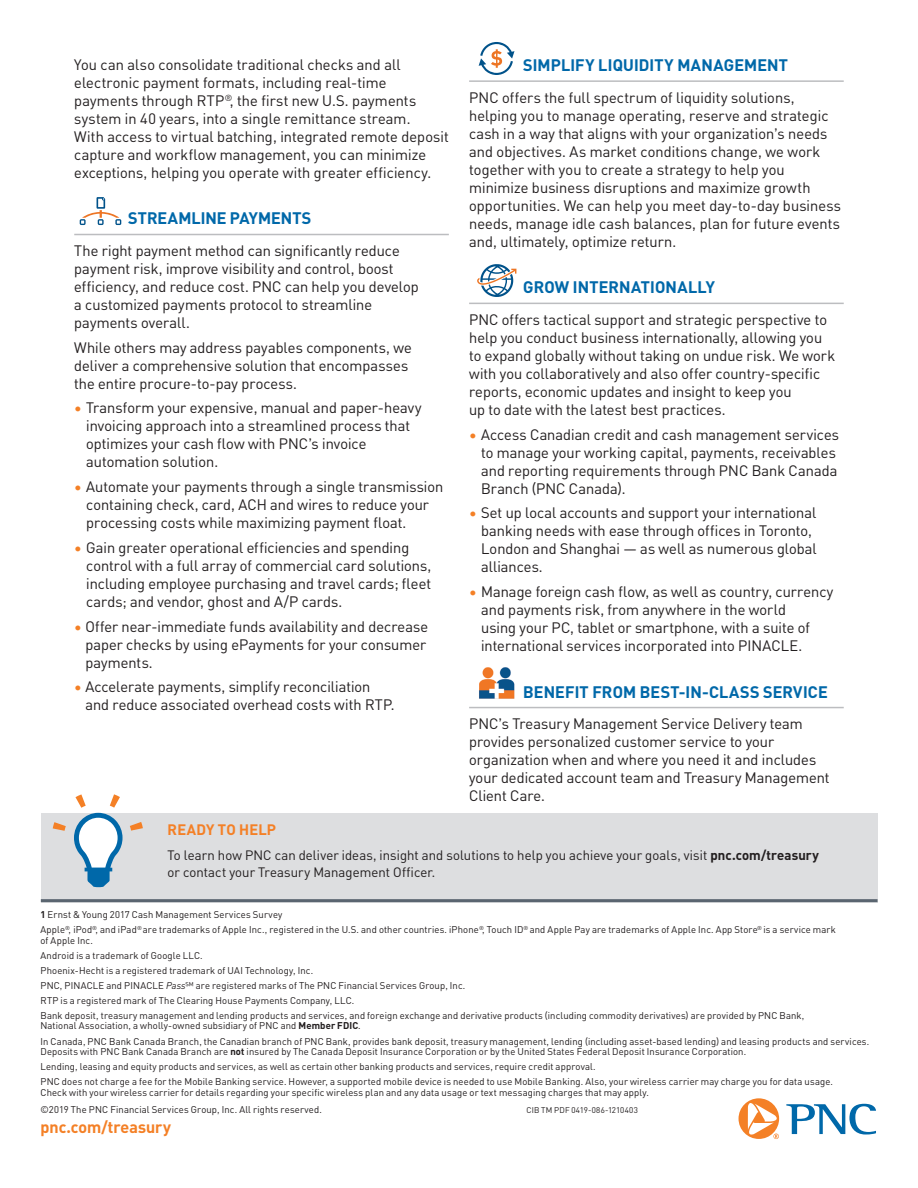
<style>
.page{position:relative;width:918px;height:1188px;background:#fff}
.page>*{position:absolute;margin:0;border:0;box-sizing:border-box;transform-origin:0 0}
.t1{font:700 16.5px "PNC Brand";letter-spacing:.01em;color:#0068a9}
.Paragraph_Style_1{font:700 16.5px "PNC Brand";letter-spacing:.005em;color:#f48026}
.Paragraph_Style_1-2{font:15px/18px "PNC Brand";letter-spacing:.005em;color:#231f20}
.t2{font:700 15px "PNC Brand";letter-spacing:.02em;color:#f48026}
.t3{font:13.5px/16.2px "PNC Brand";letter-spacing:.01em;color:#231f20}
.DARKBLUE_BULLET{font:9.75px/10.5px "PNC Brand";letter-spacing:.02em;color:#231f20}
.DARKBLUE_BULLET-2{font:8.25px "PNC Brand";letter-spacing:.025em;color:#231f20}
.s1{color:#f48026}
.s2{font-weight:700}
.s3{font-style:italic}
</style>
<div class="page">
<svg style="left:786px;top:1104px;width:90px;height:31px"></svg>
<svg style="left:739px;top:1098px;width:40px;height:41px"></svg>
<div style="left:41px;top:813px;width:837px;height:89px;background:#dddee0"></div>
<svg style="left:53px;top:794px;width:90px;height:94px"></svg>
<hr style="left:41px;top:899px;width:837px;height:3px;background:#5a6570">
<hr style="left:74px;top:234px;width:375px;height:1px;background:#bcbdc0">
<hr style="left:469px;top:80px;width:375px;height:2px;background:#bcbdc0">
<hr style="left:469px;top:303px;width:375px;height:1px;background:#bcbdc0">
<hr style="left:469px;top:707px;width:375px;height:1px;background:#bcbdc0">
<svg style="left:80px;top:197px;width:41px;height:28px"></svg>
<svg style="left:477px;top:264px;width:39px;height:33px"></svg>
<img style="left:479px;top:667px;width:36px;height:32px">
<svg style="left:479px;top:42px;width:35px;height:33px"></svg>
<p class="Paragraph_Style_1-2" style="left:74px;top:55px;width:376px">You can also consolidate traditional checks and all electronic payment formats, including real-time payments through RTP<sup>®</sup>, the first new U.S. payments system in 40 years, into a single remittance stream.<br>With access to virtual batching, integrated remote deposit capture and workflow management, you can minimize exceptions, helping you operate with greater efficiency.</p>
<p class="t1" style="left:128px;top:208px;width:184px">STREAMLINE PAYMENTS</p>
<p class="Paragraph_Style_1-2" style="left:74px;top:241px;width:346px">The right payment method can significantly reduce payment risk, improve visibility and control, boost efficiency, and reduce cost. PNC can help you develop a customized payments protocol to streamline payments overall.</p>
<p class="Paragraph_Style_1-2" style="left:74px;top:338px;width:339px">While others may address payables components, we deliver a comprehensive solution that encompasses the entire procure-to-pay process.</p>
<p class="Paragraph_Style_1-2" style="left:86px;top:399px;width:337px;text-indent:-12px"><span class="s1">•</span> Transform your expensive, manual and paper-heavy invoicing approach into a streamlined process that optimizes your cash flow with PNC’s invoice automation solution.</p>
<p class="Paragraph_Style_1-2" style="left:86px;top:478px;width:359px;text-indent:-12px"><span class="s1">•</span> Automate your payments through a single transmission containing check, card, ACH and wires to reduce your processing costs while maximizing payment float.</p>
<p class="Paragraph_Style_1-2" style="left:86px;top:538px;width:347px;text-indent:-12px"><span class="s1">•</span> Gain greater operational efficiencies and spending control with a full array of commercial card solutions, including employee purchasing and travel cards; fleet cards; and vendor, ghost and A/P cards.</p>
<p class="Paragraph_Style_1-2" style="left:85px;top:617px;width:344px;text-indent:-11px"><span class="s1">•</span> Offer near-immediate funds availability and decrease paper checks by using ePayments for your consumer payments.</p>
<p class="Paragraph_Style_1-2" style="left:85px;top:678px;width:311px;text-indent:-11px"><span class="s1">•</span> Accelerate payments, simplify reconciliation and reduce associated overhead costs with RTP.</p>
<p class="t1" style="left:523px;top:54px;width:266px">SIMPLIFY LIQUIDITY MANAGEMENT</p>
<p class="Paragraph_Style_1-2" style="left:469px;top:88px;width:373px">PNC offers the full spectrum of liquidity solutions, helping you to manage operating, reserve and strategic cash in a way that aligns with your organization’s needs and objectives. As market conditions change, we work together with you to create a strategy to help you minimize business disruptions and maximize growth opportunities. We can help you meet day-to-day business needs, manage idle cash balances, plan for future events and, ultimately, optimize return.</p>
<p class="t1" style="left:523px;top:276px;width:193px">GROW INTERNATIONALLY</p>
<p class="Paragraph_Style_1-2" style="left:469px;top:310px;width:368px">PNC offers tactical support and strategic perspective to help you conduct business internationally, allowing you to expand globally without taking on undue risk. We work with you collaboratively and also offer country-specific reports, economic updates and insight to keep you<br>up to date with the latest best practices.</p>
<p class="Paragraph_Style_1-2" style="left:481px;top:425px;width:359px;text-indent:-12px"><span class="s1">•</span> Access Canadian credit and cash management services to manage your working capital, payments, receivables and reporting requirements through PNC Bank Canada Branch (PNC Canada).</p>
<p class="Paragraph_Style_1-2" style="left:481px;top:504px;width:337px;text-indent:-12px"><span class="s1">•</span> Set up local accounts and support your international banking needs with ease through offices in Toronto, London and Shanghai — as well as numerous global alliances.</p>
<p class="Paragraph_Style_1-2" style="left:481px;top:582px;width:354px;text-indent:-12px"><span class="s1">•</span> Manage foreign cash flow, as well as country, currency and payments risk, from anywhere in the world<br>using your PC, tablet or smartphone, with a suite of international services incorporated into PINACLE.</p>
<p class="t1" style="left:523px;top:681px;width:306px">BENEFIT FROM BEST-IN-CLASS SERVICE</p>
<p class="Paragraph_Style_1-2" style="left:469px;top:714px;width:362px">PNC’s Treasury Management Service Delivery team provides personalized customer service to your organization when and where you need it and includes your dedicated account team and Treasury Management Client Care.</p>
<p class="t2" style="left:168px;top:820px;width:110px">READY TO HELP</p>
<p class="t3" style="left:167px;top:847px;width:653px">To learn how PNC can deliver ideas, insight and solutions to help you achieve your goals, visit <span class="s2">pnc.com/treasury </span>or contact your Treasury Management Officer.</p>
<p class="DARKBLUE_BULLET" style="left:40px;top:909px;width:243px"><span class="s2">1</span> Ernst &amp; Young 2017 Cash Management Services Survey</p>
<p class="DARKBLUE_BULLET" style="left:40px;top:924px;width:797px">Apple<sup>®</sup>, iPod<sup>®</sup>, and iPad<sup>®</sup> are trademarks of Apple Inc., registered in the U.S. and other countries. iPhone<sup>®</sup>, Touch ID<sup>®</sup> and Apple Pay are trademarks of Apple Inc. App Store<sup>®</sup> is a service mark of Apple Inc.</p>
<p class="DARKBLUE_BULLET" style="left:40px;top:950px;width:164px">Android is a trademark of Google LLC.</p>
<p class="DARKBLUE_BULLET" style="left:40px;top:965px;width:274px">Phoenix-Hecht is a registered trademark of UAI Technology, Inc.</p>
<p class="DARKBLUE_BULLET" style="left:40px;top:980px;width:426px">PNC, PINACLE and PINACLE <span class="s3">Pass</span>∑ are registered marks of The PNC Financial Services Group, Inc.</p>
<p class="DARKBLUE_BULLET" style="left:40px;top:995px;width:315px">RTP is a registered mark of The Clearing House Payments Company, LLC.</p>
<p class="DARKBLUE_BULLET" style="left:40px;top:1010px;width:765px">Bank deposit, treasury management and lending products and services, and foreign exchange and derivative products (including commodity derivatives) are provided by PNC Bank,<br>National Association, a wholly-owned subsidiary of PNC and <span class="s2">Member FDIC</span>.</p>
<p class="DARKBLUE_BULLET" style="left:40px;top:1036px;width:830px">In Canada, PNC Bank Canada Branch, the Canadian branch of PNC Bank, provides bank deposit, treasury management, lending (including asset-based lending) and leasing products and services.<br>Deposits with PNC Bank Canada Branch are <span class="s2">not</span> insured by The Canada Deposit Insurance Corporation or by the United States Federal Deposit Insurance Corporation.</p>
<p class="DARKBLUE_BULLET" style="left:40px;top:1061px;width:557px">Lending, leasing and equity products and services, as well as certain other banking products and services, require credit approval.</p>
<p class="DARKBLUE_BULLET" style="left:40px;top:1076px;width:794px">PNC does not charge a fee for the Mobile Banking service. However, a supported mobile device is needed to use Mobile Banking. Also, your wireless carrier may charge you for data usage.<br>Check with your wireless carrier for details regarding your specific wireless plan and any data usage or text messaging charges that may apply.</p>
<p class="DARKBLUE_BULLET" style="left:40px;top:1104px;width:283px">©2019 The PNC Financial Services Group, Inc. All rights reserved.</p>
<p class="DARKBLUE_BULLET-2" style="left:526px;top:1105px;width:113px">CIB TM PDF 0419-086-1210403</p>
<p class="Paragraph_Style_1" style="left:41px;top:1116px;width:132px">pnc.com/treasury</p>
</div>
